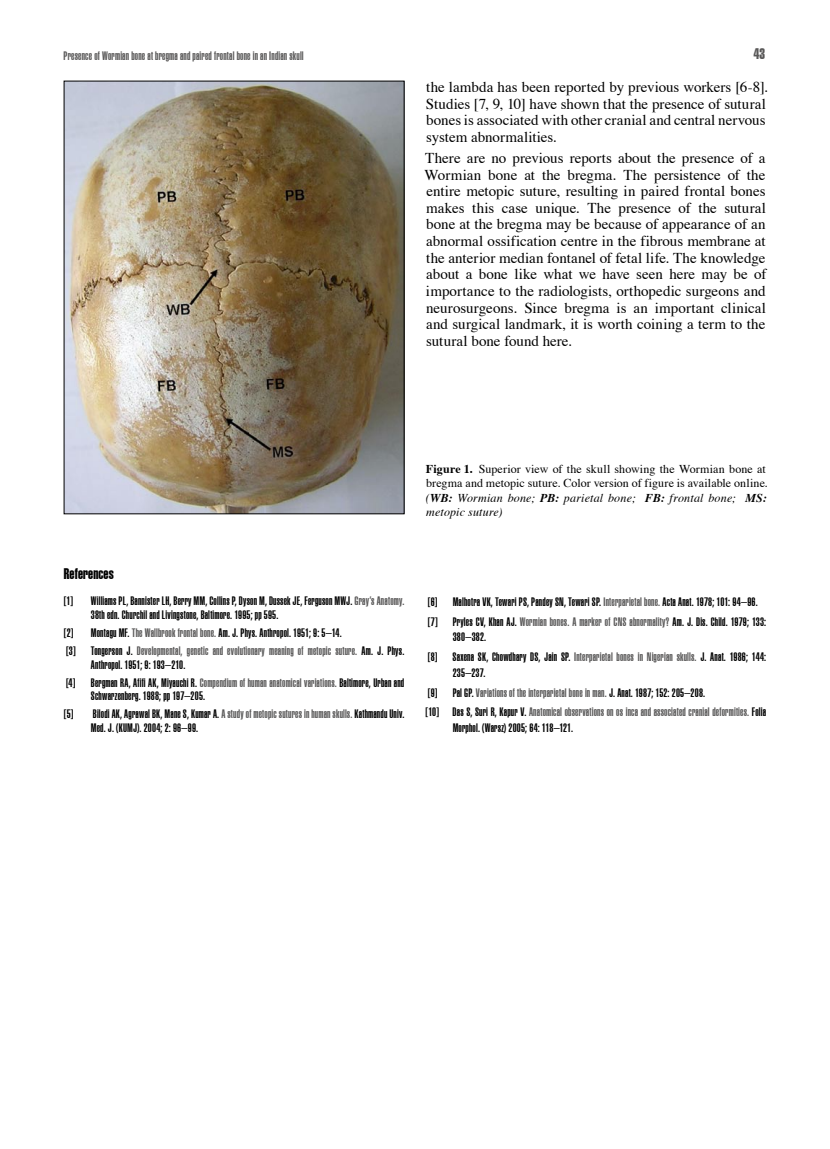
<style>
.page{position:relative;width:830px;height:1149px;background:#fff}
.page>*{position:absolute;margin:0;border:0;box-sizing:border-box;transform-origin:0 0}
.t1{font:15px/16.6px "Times";color:#000}
.t2{font:15px "Helvetica Compressed Extra";letter-spacing:.01em;color:#000}
.t3{font:15px "Helvetica Compressed Extra";color:#595858}
.t4{font:12px/13.6px "Helvetica Compressed Ultra";letter-spacing:.015em;color:#000}
.t5{font:12px/13.6px "Helvetica Compressed Ultra";letter-spacing:.015em;color:#595858}
.t6{font:12px/14.4px "Times";letter-spacing:.005em;color:#000}
.s1{color:#595858}
.s2{color:#000}
.s3{font-weight:700}
.s4{font-style:italic}
.s5{font-weight:700;font-style:italic}
</style>
<div class="page">
<img style="left:66px;top:83px;width:336px;height:429px">
<p class="t5" style="left:64px;top:48px;width:241px">Presence of Wormian bone at bregma and paired frontal bone in an Indian skull</p>
<p class="t3" style="left:753px;top:44px;width:13px">43</p>
<p class="t1" style="left:426px;top:77px;width:344px">the lambda has been reported by previous workers [6-8].<br>Studies [7, 9, 10] have shown that the presence of sutural bones is associated with other cranial and central nervous system abnormalities.</p>
<p class="t1" style="left:424px;top:148px;width:343px;text-align:justify">There are no previous reports about the presence of a Wormian bone at the bregma. The persistence of the entire metopic suture, resulting in paired frontal bones makes this case unique. The presence of the sutural bone at the bregma may be because of appearance of an abnormal ossification centre in the fibrous membrane at the anterior median fontanel of fetal life. The knowledge about a bone like what we have seen here may be of importance to the radiologists, orthopedic surgeons and neurosurgeons. Since bregma is an important clinical and surgical landmark, it is worth coining a term to the sutural bone found here.</p>
<p class="t2" style="left:64px;top:564px;width:51px">References</p>
<p class="t4" style="left:64px;top:593px;width:11px">[1]</p>
<p class="t4" style="left:91px;top:593px;width:315px">Williams PL, Bannister LH, Berry MM, Collins P, Dyson M, Dussek JE, Ferguson MWJ. <span class="s1">Gray’s Anatomy.<br></span>38th edn. Churchil and Livingstone, Baltimore. 1995; pp 595.</p>
<p class="t4" style="left:64px;top:625px;width:11px">[2]</p>
<p class="t4" style="left:91px;top:625px;width:252px">Montagu MF. <span class="s1">The Wallbrook frontal bone.</span> Am. J. Phys. Anthropol. 1951; 9: 5–14.</p>
<p class="t4" style="left:66px;top:643px;width:11px">[3]</p>
<p class="t5" style="left:91px;top:643px;width:315px"><span class="s2">Tongerson J.</span> Developmental, genetic and evolutionary meaning of metopic suture. <span class="s2">Am. J. Phys.<br>Anthropol. 1951; 9: 193–210.</span></p>
<p class="t4" style="left:66px;top:675px;width:11px">[4]</p>
<p class="t4" style="left:91px;top:675px;width:315px">Bergman RA, Afifi AK, Miyauchi R. <span class="s1">Compendium of human anatomical variations.</span> Baltimore, Urban and<br>Schwarzenberg. 1988; pp 197–205.</p>
<p class="t4" style="left:64px;top:706px;width:11px">[5]</p>
<p class="t4" style="left:91px;top:706px;width:315px">Bilodi AK, Agrawal BK, Mane S, Kumar A. <span class="s1">A study of metopic sutures in human skulls.</span> Kathmandu Univ.<br>Med. J. (KUMJ). 2004; 2: 96–99.</p>
<p class="t6" style="left:425px;top:460px;width:343px"><span class="s3">Figure 1.</span> Superior view of the skull showing the Wormian bone at bregma and metopic suture. Color version of figure is available online. <span class="s4">(</span><span class="s5">WB:</span> <span class="s4">Wormian bone;</span> <span class="s5">PB:</span> <span class="s4">parietal bone;</span> <span class="s5">FB:</span> <span class="s4">frontal bone;</span> <span class="s5">MS: </span><span class="s4">metopic suture)</span></p>
<p class="t4" style="left:427px;top:591px;width:339px;line-height:19.8px;text-indent:25px">Malhotra VK, Tewari PS, Pandey SN, Tewari SP. <span class="s1">Interparietal bone.</span> Acta Anat. 1978; 101: 94–96. [7] Pryles CV, Khan AJ. <span class="s1">Wormian bones. A marker of CNS abnormality?</span> Am. J. Dis. Child. 1979; 133:</p>
<p class="t4" style="left:452px;top:630px;width:35px">380–382.</p>
<p class="t4" style="left:427px;top:650px;width:11px">[8]</p>
<p class="t4" style="left:452px;top:649px;width:315px;line-height:15.6px">Saxena SK, Chowdhary DS, Jain SP. <span class="s1">Interparietal bones in Nigerian skulls.</span> J. Anat. 1986; 144:<br>235–237.</p>
<p class="t4" style="left:427px;top:685px;width:11px">[9]</p>
<p class="t4" style="left:427px;top:594px;width:11px">[6]</p>
<p class="t5" style="left:425px;top:682px;width:342px;line-height:19.8px;text-indent:27px"><span class="s2">Pal GP.</span> Variations of the interparietal bone in man. <span class="s2">J. Anat. 1987; 152: 205–208.<br>[10] Das S, Suri R, Kapur V.</span> Anatomical observations on os inca and associated cranial deformities. <span class="s2">Folia</span></p>
<p class="t4" style="left:452px;top:720px;width:122px">Morphol. (Warsz) 2005; 64: 118–121.</p>
</div>
